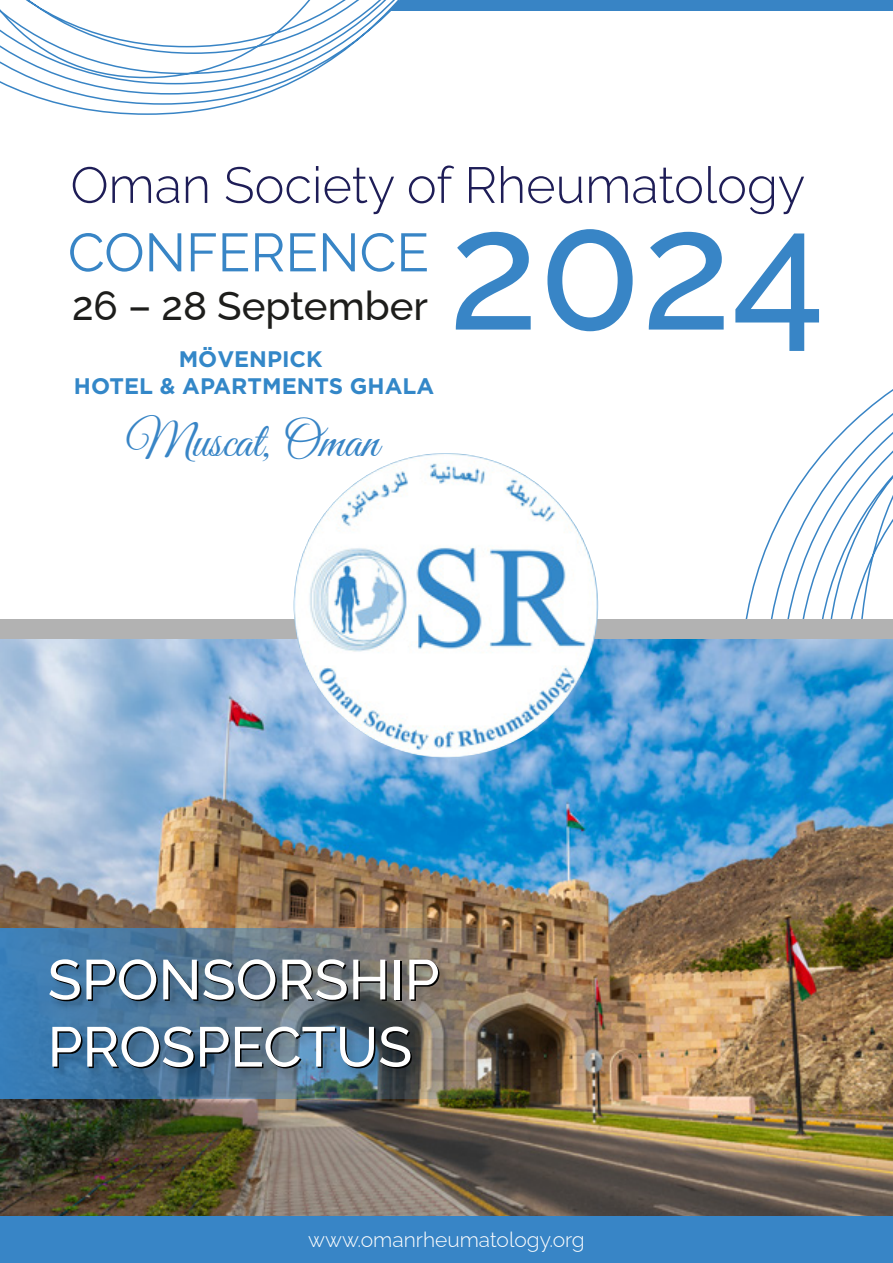
<style>
.page{position:relative;width:893px;height:1263px;background:#fff}
.page>*{position:absolute;margin:0;border:0;box-sizing:border-box;transform-origin:0 0}
.t1{font:500 168.3px "Raleway";color:#3885c6}
.t2{font:500 55.95px/67.2px "Raleway";color:#fff}
.t3{font:53.7px "Raleway";color:#3885c6}
.t4{font:300 50.55px "Raleway";color:#1e1d57}
.t5{font:49.5px "Great Vibes";color:#3885c6}
.t6{font:500 40.2px "Raleway";color:#1d1d1b}
.t7{font:700 22.5px/27px "Gotham";color:#3387c8;text-align:center}
.t8{font:300 21px "Raleway";color:#fff}
</style>
<div class="page">
<div style="left:244px;top:0;width:649px;height:11px;background:#3884c5"></div>
<svg style="left:739px;top:389px;width:154px;height:231px"></svg>
<div style="left:0;top:620px;width:893px;height:19px;background:#b2b2b2"></div>
<img style="left:0;top:639px;width:893px;height:624px">
<img style="left:0;top:929px;width:532px;height:169px">
<img style="left:294px;top:453px;width:304px;height:305px;border-radius:152px">
<img style="left:44px;top:948px;width:409px;height:146px">
<svg style="left:0;top:0;width:400px;height:115px"></svg>
<div style="left:0;top:1217px;width:892px;height:46px;background:#3885c6"></div>
<h3 class="t4" style="left:71px;top:145px;width:736px">Oman Society of Rheumatology</h3>
<h3 class="t3" style="left:68px;top:210px;width:363px">CONFERENCE</h3>
<h3 class="t6" style="left:72px;top:273px;width:358px">26 – 28 September</h3>
<h1 class="t1" style="left:449px;top:136px;width:378px">2024</h1>
<p class="t7" style="left:74px;top:345px;width:362px">MÖVENPICK<br>HOTEL &amp; APARTMENTS GHALA</p>
<h3 class="t5" style="left:126px;top:410px;width:254px">Muscat, Oman</h3>
<h2 class="t2" style="left:48px;top:940px;width:393px">SPONSORSHIP<br>PROSPECTUS</h2>
<p class="t8" style="left:308px;top:1222px;width:278px">www.omanrheumatology.org</p>
</div>
